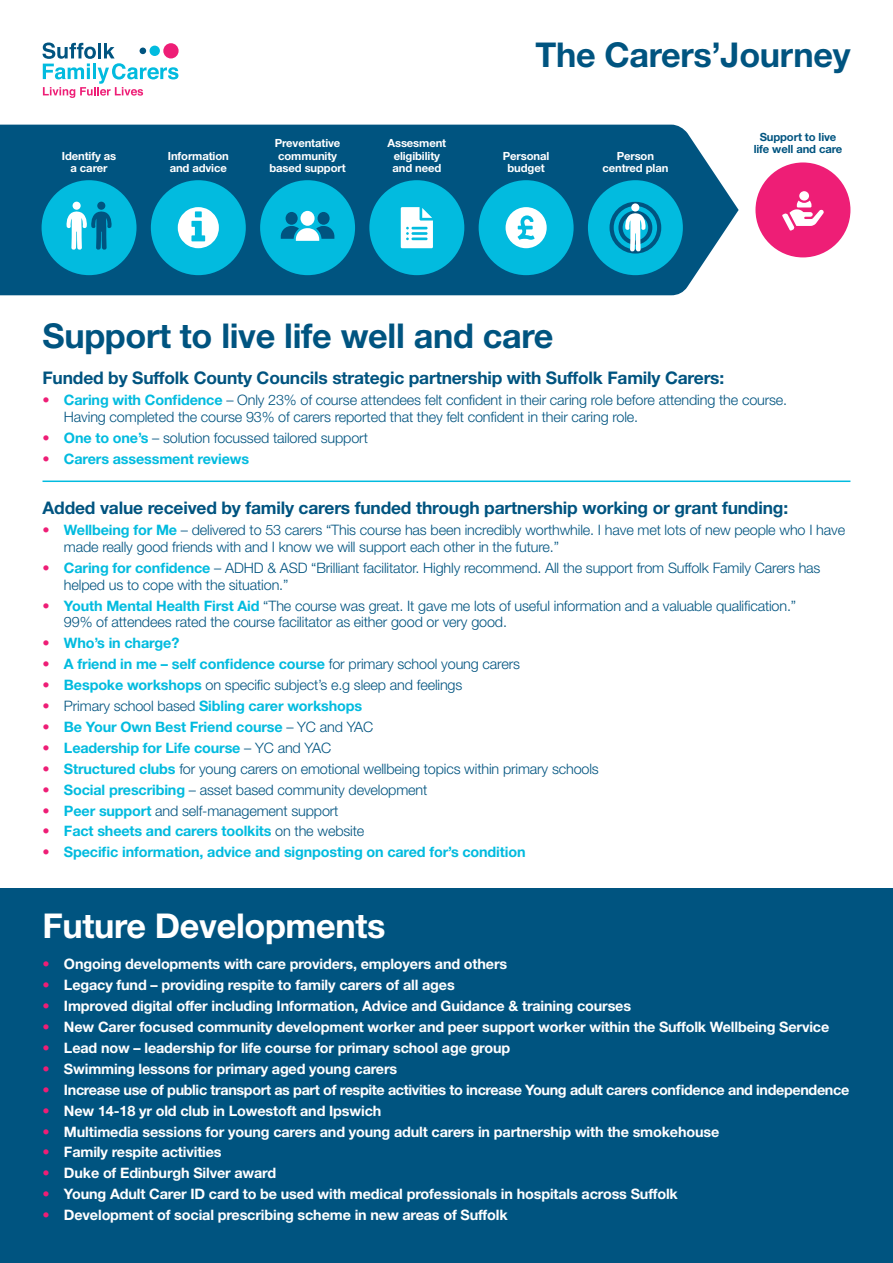
<style>
.page{position:relative;width:893px;height:1263px;background:#fff}
.page>*{position:absolute;margin:0;border:0;box-sizing:border-box;transform-origin:0 0}
.t1{font:700 34.2px "Helvetica Neue LT Std";letter-spacing:-.01em;color:#005480}
.t2{font:700 34.2px "Helvetica Neue LT Std";letter-spacing:-.01em;color:#fff}
.t3{font:700 17.4px "Helvetica Neue LT Std";letter-spacing:-.01em;color:#005480}
.t4{font:300 14.4px/16.6px "Helvetica Neue LT Std";letter-spacing:-.01em;color:#005480}
.t5{font:700 14.4px "Helvetica Neue LT Std";letter-spacing:-.01em;color:#fff}
.t6{font:700 14.4px "Helvetica Neue LT Std";letter-spacing:-.01em;color:#02bbdf}
.t7{font:700 11.25px/12.8px "Helvetica Neue LT Std";letter-spacing:-.01em;color:#fff;text-align:center}
.t8{font:700 11.25px/12.8px "Helvetica Neue LT Std";letter-spacing:-.01em;color:#005480;text-align:center}
.s1{color:#ee1e76}
.s2{font-weight:700;color:#02bbdf}
.s3{font-weight:300;color:#ee1e76}
.s4{font-weight:300;color:#005480}
</style>
<div class="page">
<svg style="left:43px;top:43px;width:135px;height:55px"></svg>
<div style="left:755px;top:162px;width:95px;height:95px;background:#ee1e76;border-radius:50%"></div>
<svg style="left:0;top:125px;width:739px;height:170px;background:#0f5e88"></svg>
<div style="left:42px;top:180px;width:95px;height:95px;background:#02bbdf;border-radius:50%"></div>
<div style="left:151px;top:180px;width:95px;height:95px;background:#02bbdf;border-radius:50%"></div>
<div style="left:260px;top:180px;width:95px;height:95px;background:#02bbdf;border-radius:50%"></div>
<div style="left:369px;top:180px;width:95px;height:95px;background:#02bbdf;border-radius:50%"></div>
<div style="left:479px;top:180px;width:95px;height:95px;background:#02bbdf;border-radius:50%"></div>
<div style="left:588px;top:180px;width:95px;height:95px;background:#02bbdf;border-radius:50%"></div>
<div style="left:73px;top:202px;width:8px;height:8px;background:#fff;border-radius:50%"></div>
<div style="left:97px;top:202px;width:8px;height:8px;background:#005480;border-radius:50%"></div>
<svg style="left:66px;top:211px;width:46px;height:39px"></svg>
<svg style="left:178px;top:207px;width:41px;height:41px"></svg>
<svg style="left:401px;top:207px;width:32px;height:41px"></svg>
<svg style="left:506px;top:207px;width:41px;height:41px"></svg>
<svg style="left:281px;top:212px;width:53px;height:29px"></svg>
<div style="left:609px;top:202px;width:52px;height:52px;border:4px solid #005480;border-radius:50%"></div>
<div style="left:618px;top:211px;width:34px;height:34px;border:4px solid #005480;border-radius:50%"></div>
<div style="left:631px;top:203px;width:8px;height:8px;background:#fff;border-radius:50%"></div>
<svg style="left:625px;top:213px;width:21px;height:39px"></svg>
<div style="left:799px;top:191px;width:10px;height:10px;background:#fff;border-radius:50%"></div>
<svg style="left:782px;top:201px;width:42px;height:30px"></svg>
<hr style="left:43px;top:480px;width:807px;height:2px;background:#02bbdf">
<div style="left:0;top:888px;width:893px;height:375px;background:#005480"></div>
<p class="t7" style="left:62px;top:149px;width:56px">Identify as a carer</p>
<p class="t7" style="left:168px;top:149px;width:63px;text-align:left">Information and advice</p>
<p class="t7" style="left:269px;top:136px;width:78px">Preventative community based support</p>
<p class="t7" style="left:387px;top:136px;width:60px">Assesment eligibility and need</p>
<p class="t1" style="left:535px;top:34px;width:316px">The Carers’Journey</p>
<p class="t7" style="left:503px;top:149px;width:48px">Personal budget</p>
<p class="t7" style="left:602px;top:149px;width:67px">Person centred plan</p>
<p class="t8" style="left:754px;top:130px;width:90px">Support to live life well and care</p>
<p class="t1" style="left:43px;top:314px;width:512px">Support to live life well and care</p>
<p class="t3" style="left:43px;top:367px;width:683px">Funded by Suffolk County Councils strategic partnership with Suffolk Family Carers:</p>
<p class="t4" style="left:64px;top:391px;width:725px;text-indent:-21px"><span class="s1">•</span> <span class="s2">Caring with Confidence</span> – Only 23% of course attendees felt confident in their caring role before attending the course.<br>Having completed the course 93% of carers reported that they felt confident in their caring role.</p>
<p class="t4" style="left:43px;top:429px;width:327px"><span class="s1">•</span> <span class="s2">One to one’s</span> – solution focussed tailored support</p>
<p class="t6" style="left:43px;top:450px;width:208px"><span class="s3">•</span> Carers assessment reviews</p>
<p class="t3" style="left:43px;top:497px;width:747px">Added value received by family carers funded through partnership working or grant funding:</p>
<p class="t4" style="left:64px;top:522px;width:783px;text-indent:-21px"><span class="s1">•</span> <span class="s2">Wellbeing for Me</span> – delivered to 53 carers “This course has been incredibly worthwhile. I have met lots of new people who I have made really good friends with and I know we will support each other in the future.”</p>
<p class="t4" style="left:64px;top:559px;width:758px;text-indent:-21px"><span class="s1">•</span> <span class="s2">Caring for confidence</span> – ADHD &amp; ASD “Brilliant facilitator. Highly recommend. All the support from Suffolk Family Carers has helped us to cope with the situation.”</p>
<p class="t4" style="left:64px;top:597px;width:734px;text-indent:-21px"><span class="s1">•</span> <span class="s2">Youth Mental Health First Aid</span> “The course was great. It gave me lots of useful information and a valuable qualification.”<br>99% of attendees rated the course facilitator as either good or very good.</p>
<p class="t6" style="left:43px;top:634px;width:138px"><span class="s3">•</span> Who’s in charge?</p>
<p class="t6" style="left:43px;top:655px;width:479px"><span class="s3">•</span> A friend in me – self confidence course <span class="s4">for primary school young carers</span></p>
<p class="t4" style="left:43px;top:676px;width:421px"><span class="s1">•</span> <span class="s2">Bespoke workshops</span> on specific subject’s e.g sleep and feelings</p>
<p class="t6" style="left:43px;top:697px;width:321px"><span class="s3">•</span> <span class="s4">Primary school based</span> Sibling carer workshops</p>
<p class="t6" style="left:43px;top:718px;width:332px"><span class="s3">•</span> Be Your Own Best Friend course <span class="s4">– YC and YAC</span></p>
<p class="t6" style="left:43px;top:739px;width:290px"><span class="s3">•</span> Leadership for Life course <span class="s4">– YC and YAC</span></p>
<p class="t4" style="left:43px;top:760px;width:558px"><span class="s1">•</span> <span class="s2">Structured clubs</span> for young carers on emotional wellbeing topics within primary schools</p>
<p class="t4" style="left:43px;top:781px;width:386px"><span class="s1">•</span> <span class="s2">Social prescribing</span> – asset based community development</p>
<p class="t4" style="left:43px;top:802px;width:298px"><span class="s1">•</span> <span class="s2">Peer support</span> and self-management support</p>
<p class="t6" style="left:43px;top:822px;width:323px"><span class="s3">•</span> Fact sheets and carers toolkits <span class="s4">on the website</span></p>
<p class="t6" style="left:43px;top:843px;width:484px"><span class="s3">•</span> Specific information, advice and signposting on cared for’s condition</p>
<p class="t2" style="left:43px;top:904px;width:345px">Future Developments</p>
<p class="t5" style="left:43px;top:955px;width:466px"><span class="s3">•</span> Ongoing developments with care providers, employers and others</p>
<p class="t5" style="left:43px;top:976px;width:414px"><span class="s3">•</span> Legacy fund – providing respite to family carers of all ages</p>
<p class="t5" style="left:43px;top:997px;width:590px"><span class="s3">•</span> Improved digital offer including Information, Advice and Guidance &amp; training courses</p>
<p class="t5" style="left:43px;top:1018px;width:788px"><span class="s3">•</span> New Carer focused community development worker and peer support worker within the Suffolk Wellbeing Service</p>
<p class="t5" style="left:43px;top:1039px;width:469px"><span class="s3">•</span> Lead now – leadership for life course for primary school age group</p>
<p class="t5" style="left:43px;top:1060px;width:356px"><span class="s3">•</span> Swimming lessons for primary aged young carers</p>
<p class="t5" style="left:43px;top:1081px;width:808px"><span class="s3">•</span> Increase use of public transport as part of respite activities to increase Young adult carers confidence and independence</p>
<p class="t5" style="left:43px;top:1101px;width:340px"><span class="s3">•</span> New 14-18 yr old club in Lowestoft and Ipswich</p>
<p class="t5" style="left:43px;top:1122px;width:678px"><span class="s3">•</span> Multimedia sessions for young carers and young adult carers in partnership with the smokehouse</p>
<p class="t5" style="left:43px;top:1143px;width:181px"><span class="s3">•</span> Family respite activities</p>
<p class="t5" style="left:43px;top:1164px;width:235px"><span class="s3">•</span> Duke of Edinburgh Silver award</p>
<p class="t5" style="left:43px;top:1185px;width:637px"><span class="s3">•</span> Young Adult Carer ID card to be used with medical professionals in hospitals across Suffolk</p>
<p class="t5" style="left:43px;top:1206px;width:467px"><span class="s3">•</span> Development of social prescribing scheme in new areas of Suffolk</p>
</div>
